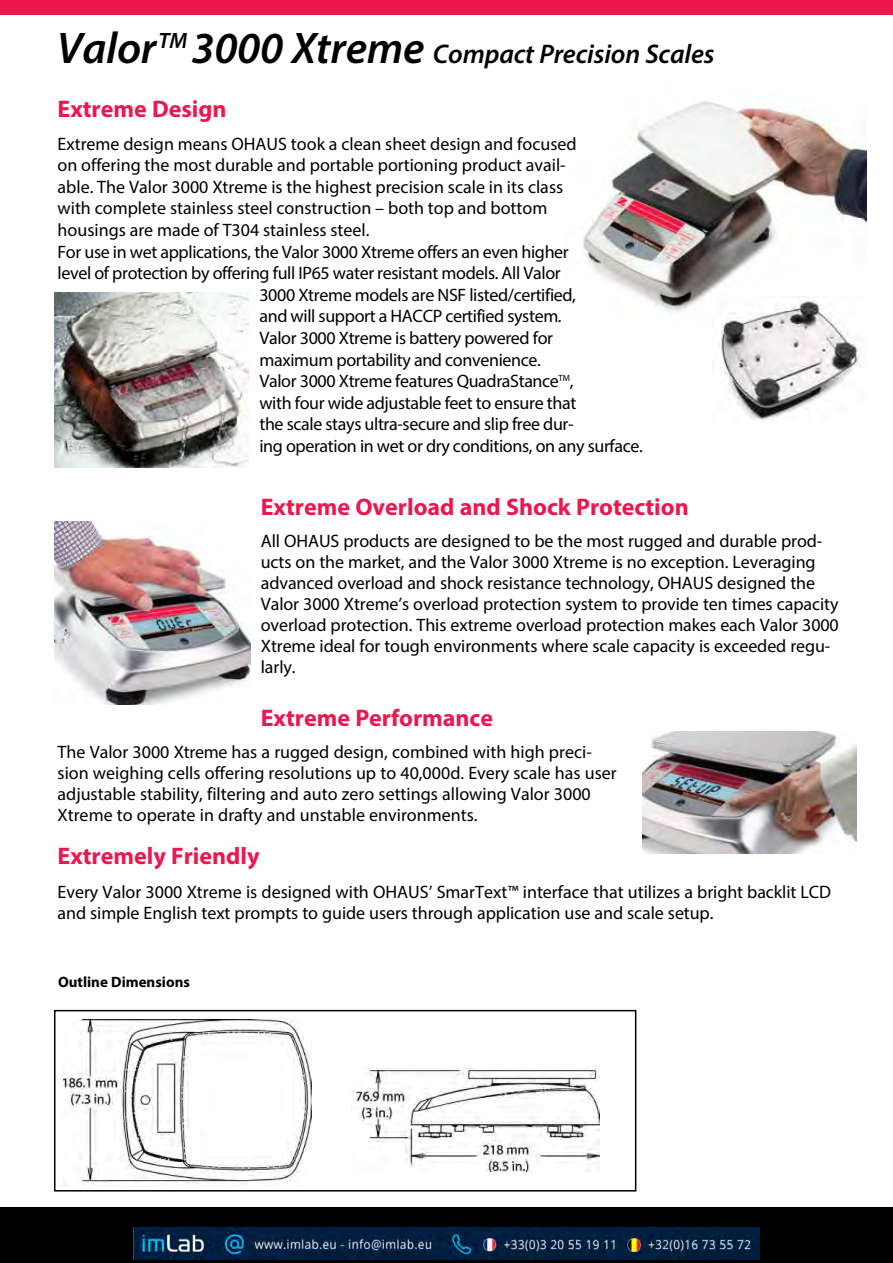
<style>
.page{position:relative;width:893px;height:1263px;background:#fff}
.page>*{position:absolute;margin:0;border:0;box-sizing:border-box;transform-origin:0 0}
.t1{font:italic 600 27px "Myriad Pro";letter-spacing:-.005em;color:#000}
.t2{font:700 24px "Myriad Pro";color:#ed174f}
.t3{font:18px/21px "Myriad Pro";letter-spacing:-.005em;color:#000}
.t4{font:700 15px "Myriad Pro";color:#000}
.s1{font-size:44.55px}
</style>
<div class="page">
<img style="left:583px;top:101px;width:284px;height:212px">
<div style="left:713px;top:296px;width:154px;height:127px;background:#fff"></div>
<img style="left:721px;top:296px;width:141px;height:124px">
<img style="left:63px;top:1019px;width:248px;height:167px">
<img style="left:351px;top:1068px;width:248px;height:103px">
<div style="left:54px;top:1010px;width:582px;height:181px;border:2px solid #000"></div>
<div style="left:0;top:0;width:893px;height:15px;background:#ed174f"></div>
<div style="left:0;top:1207px;width:893px;height:56px;background:#000"></div>
<img style="left:55px;top:293px;width:194px;height:175px">
<img style="left:643px;top:731px;width:214px;height:123px">
<img style="left:55px;top:521px;width:195px;height:183px">
<img style="left:134px;top:1228px;width:625px;height:32px">
<h1 class="t1" style="left:57px;top:37px;width:659px"><span class="s1">Valor</span><sup>TM</sup> <span class="s1">3000 Xtreme</span> Compact Precision Scales</h1>
<h2 class="t2" style="left:58px;top:93px;width:170px">Extreme Design</h2>
<p class="t3" style="left:58px;top:133px;width:521px">Extreme design means OHAUS took a clean sheet design and focused</p>
<p class="t3" style="left:58px;top:154px;width:510px">on offering the most durable and portable portioning product avail-</p>
<p class="t3" style="left:58px;top:176px;width:507px">able. The Valor 3000 Xtreme is the highest precision scale in its class</p>
<p class="t3" style="left:58px;top:197px;width:491px">with complete stainless steel construction – both top and bottom</p>
<p class="t3" style="left:58px;top:219px;width:314px">housings are made of T304 stainless steel.</p>
<p class="t3" style="left:58px;top:241px;width:513px">For use in wet applications, the Valor 3000 Xtreme offers an even higher</p>
<p class="t3" style="left:58px;top:262px;width:505px">level of protection by offering full IP65 water resistant models. All Valor</p>
<p class="t3" style="left:259px;top:284px;width:318px">3000 Xtreme models are NSF listed/certified,</p>
<p class="t3" style="left:259px;top:305px;width:304px">and will support a HACCP certified system.</p>
<p class="t3" style="left:259px;top:327px;width:295px">Valor 3000 Xtreme is battery powered for</p>
<p class="t3" style="left:259px;top:349px;width:283px">maximum portability and convenience.</p>
<p class="t3" style="left:259px;top:370px;width:316px">Valor 3000 Xtreme features QuadraStance<sup>TM</sup>,</p>
<p class="t3" style="left:259px;top:392px;width:318px">with four wide adjustable feet to ensure that</p>
<p class="t3" style="left:259px;top:413px;width:316px">the scale stays ultra-secure and slip free dur-</p>
<p class="t3" style="left:259px;top:435px;width:385px">ing operation in wet or dry conditions, on any surface.</p>
<h2 class="t2" style="left:261px;top:491px;width:429px">Extreme Overload and Shock Protection</h2>
<p class="t3" style="left:261px;top:530px;width:580px">All OHAUS products are designed to be the most rugged and durable prod&shy;ucts on the market, and the Valor 3000 Xtreme is no exception. Leveraging advanced overload and shock resistance technology, OHAUS designed the Valor 3000 Xtreme’s overload protection system to provide ten times capacity overload protection. This extreme overload protection makes each Valor 3000<br>Xtreme ideal for tough environments where scale capacity is exceeded regu&shy;larly.</p>
<h2 class="t2" style="left:261px;top:702px;width:234px">Extreme Performance</h2>
<p class="t3" style="left:58px;top:741px;width:561px">The Valor 3000 Xtreme has a rugged design, combined with high preci&shy;sion weighing cells offering resolutions up to 40,000d. Every scale has user adjustable stability, filtering and auto zero settings allowing Valor 3000<br>Xtreme to operate in drafty and unstable environments.</p>
<h2 class="t2" style="left:58px;top:840px;width:204px">Extremely Friendly</h2>
<p class="t3" style="left:58px;top:881px;width:775px">Every Valor 3000 Xtreme is designed with OHAUS’ SmarText™ interface that utilizes a bright backlit LCD and simple English text prompts to guide users through application use and scale setup.</p>
<p class="t4" style="left:58px;top:972px;width:134px">Outline Dimensions</p>
</div>
